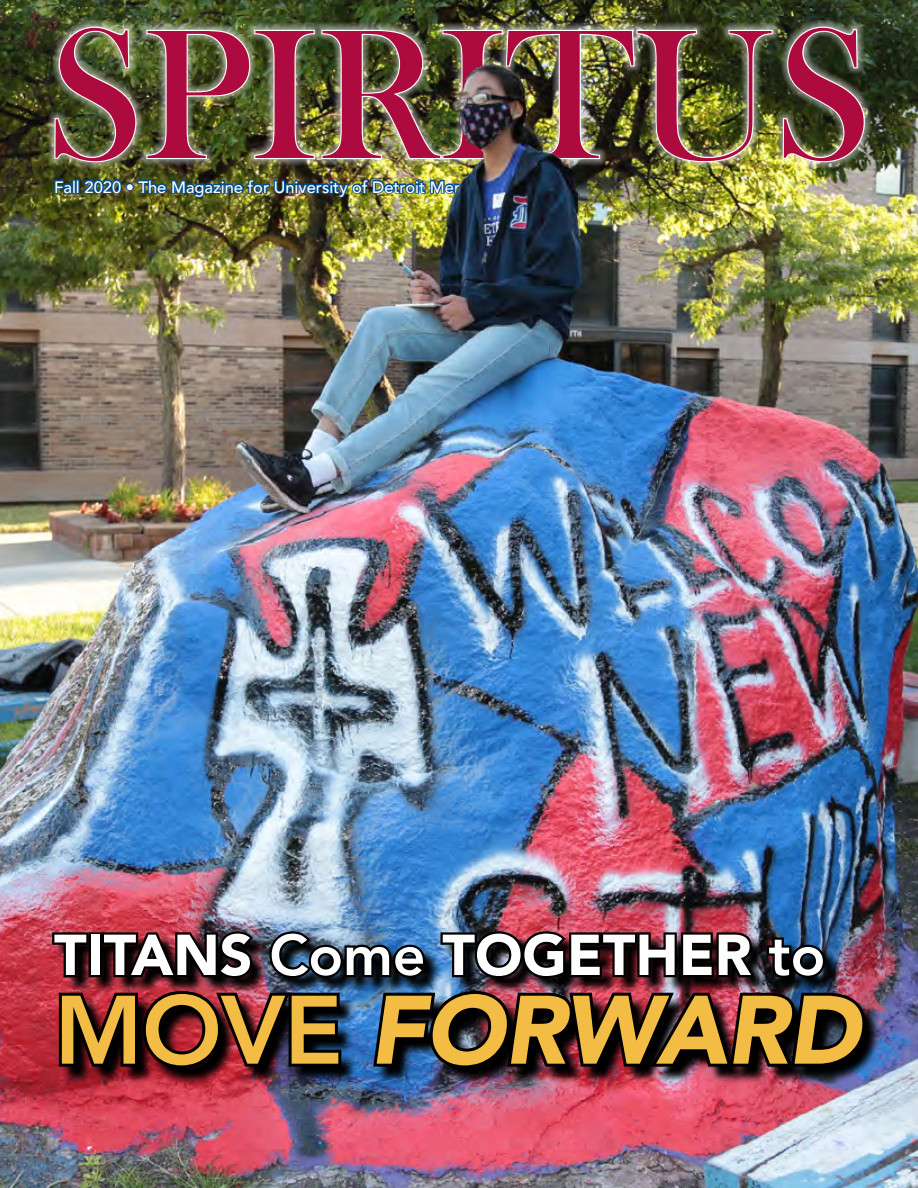
<style>
.page{position:relative;width:918px;height:1188px;background:#fff}
.page>*{position:absolute;margin:0;border:0;box-sizing:border-box;transform-origin:0 0}
.t1{font:190.5px "Bask Old Face";color:#ad0a40}
.t2{font:italic 900 96px "Avenir";letter-spacing:-.01em;color:#f3bc45}
.t3{font:900 57px "Avenir";color:#fff}
.t4{font:500 16.5px "Avenir";color:#fff}
.s1{font-weight:800}
.s2{font-weight:800;font-style:normal}
</style>
<div class="page">
<img style="left:0;top:0;width:918px;height:1188px">
<img style="left:47px;top:20px;width:825px;height:149px">
<img style="left:53px;top:25px;width:85px;height:138px">
<img style="left:145px;top:29px;width:629px;height:134px">
<img style="left:782px;top:25px;width:84px;height:138px">
<svg style="left:53px;top:179px;width:20px;height:17px"></svg>
<div style="left:72px;top:179px;width:4px;height:15px;border:2px solid #004b8d"></div>
<div style="left:76px;top:179px;width:4px;height:15px;border:2px solid #004b8d"></div>
<img style="left:82px;top:171px;width:397px;height:33px">
<img style="left:55px;top:934px;width:787px;height:61px">
<svg style="left:50px;top:930px;width:41px;height:50px;background:#591a21"></svg>
<div style="left:88px;top:932px;width:14px;height:45px;border:4px solid #000"></div>
<svg style="left:99px;top:928px;width:157px;height:53px;background:#2f1317"></svg>
<img style="left:266px;top:928px;width:162px;height:53px">
<img style="left:438px;top:928px;width:321px;height:53px">
<svg style="left:765px;top:935px;width:63px;height:46px;background:#121b29"></svg>
<img style="left:61px;top:994px;width:820px;height:92px">
<img style="left:56px;top:987px;width:288px;height:85px">
<img style="left:370px;top:987px;width:498px;height:85px">
<p class="t1" style="left:47px;top:-10px;width:826px">SPIRITUS</p>
<p class="t4" style="left:54px;top:173px;width:424px">Fall 2020 • The Magazine for University of Detroit Mercy</p>
<p class="t3" style="left:54px;top:906px;width:773px">TITANS <span class="s1">Come</span> TOGETHER <span class="s1">to</span></p>
<p class="t2" style="left:54px;top:951px;width:808px"><span class="s2">MOVE</span> FORWARD</p>
</div>
